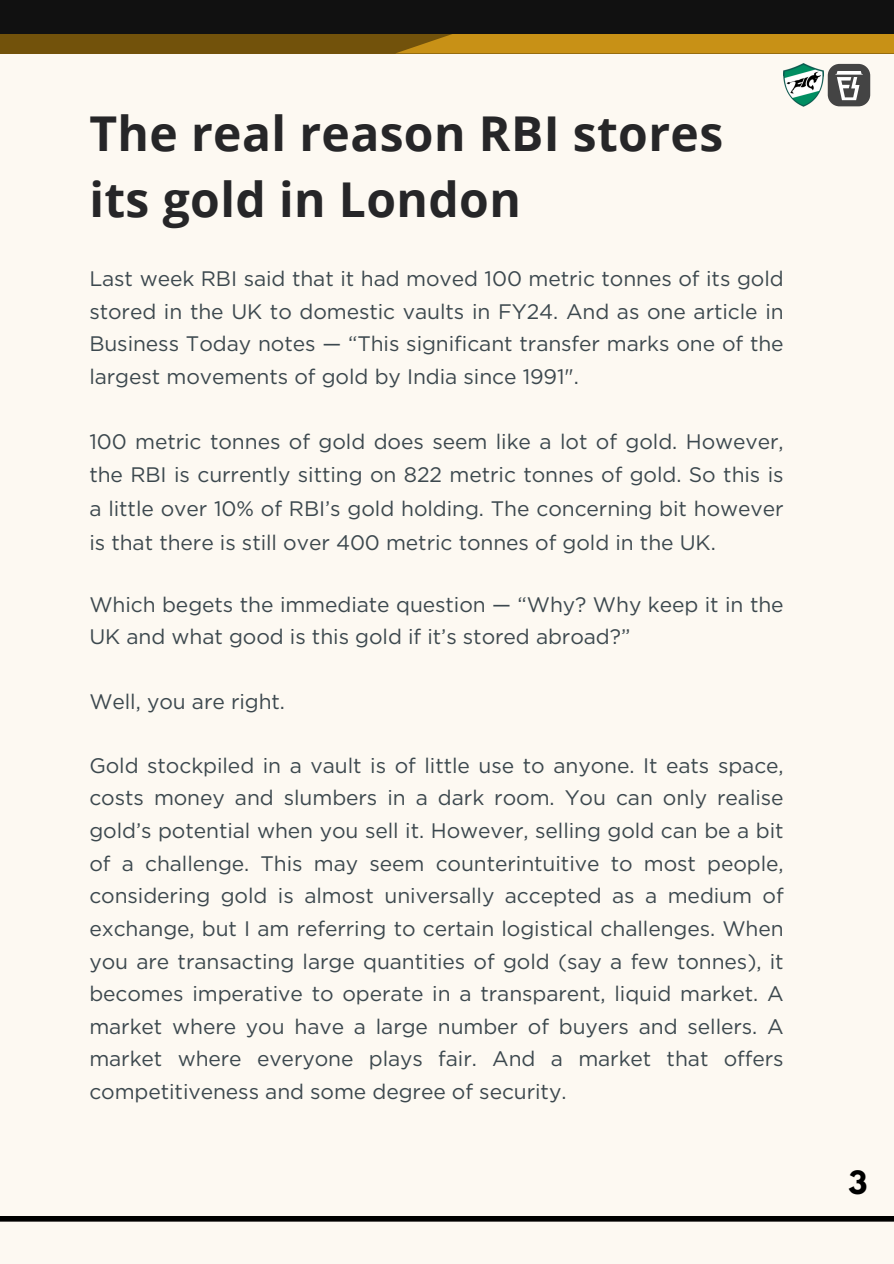
<style>
.page{position:relative;width:894px;height:1264px;background:#fff}
.page>*{position:absolute;margin:0;border:0;box-sizing:border-box;transform-origin:0 0}
.t1{font:700 48px/66.3px "Open Sans";letter-spacing:.01em;color:#262628}
.t2{font:700 28.5px "League Spartan";color:#000}
.t3{font:21px/32.7px "Gotham";letter-spacing:-.005em;color:#3c484e;text-align:justify}
</style>
<div class="page">
<div style="left:0;top:0;width:893px;height:1263px;background:#fdf9f2"></div>
<div style="left:0;top:34px;width:893px;height:19px;background:#72520b"></div>
<div style="left:397px;top:34px;width:496px;height:19px;background:#c89116"></div>
<svg style="left:827px;top:64px;width:43px;height:42px"></svg>
<img style="left:783px;top:64px;width:40px;height:43px">
<div style="left:0;top:0;width:893px;height:34px;background:#111"></div>
<div style="left:0;top:1215px;width:893px;height:6px;background:#000"></div>
<p class="t1" style="left:89px;top:99px;width:635px">The real reason RBI stores its gold in London</p>
<p class="t3" style="left:89px;top:262px;width:695px">Last week RBI said that it had moved 100 metric tonnes of its gold stored in the UK to domestic vaults in FY24. And as one article in Business Today notes — “This significant transfer marks one of the largest movements of gold by India since 1991".</p>
<p class="t3" style="left:89px;top:424px;width:695px;line-height:33.8px">100 metric tonnes of gold does seem like a lot of gold. However, the RBI is currently sitting on 822 metric tonnes of gold. So this is a little over 10% of RBI’s gold holding. The concerning bit however is that there is still over 400 metric tonnes of gold in the UK.</p>
<p class="t3" style="left:89px;top:588px;width:695px">Which begets the immediate question — “Why? Why keep it in the<br>UK and what good is this gold if it’s stored abroad?”</p>
<p class="t3" style="left:89px;top:685px;width:197px">Well, you are right.</p>
<p class="t3" style="left:89px;top:748px;width:695px">Gold stockpiled in a vault is of little use to anyone. It eats space, costs money and slumbers in a dark room. You can only realise gold’s potential when you sell it. However, selling gold can be a bit of a challenge. This may seem counterintuitive to most people, considering gold is almost universally accepted as a medium of exchange, but I am referring to certain logistical challenges. When you are transacting large quantities of gold (say a few tonnes), it becomes imperative to operate in a transparent, liquid market. A market where you have a large number of buyers and sellers. A market where everyone plays fair. And a market that offers competitiveness and some degree of security.</p>
<p class="t2" style="left:848px;top:1168px;width:20px">3</p>
</div>
